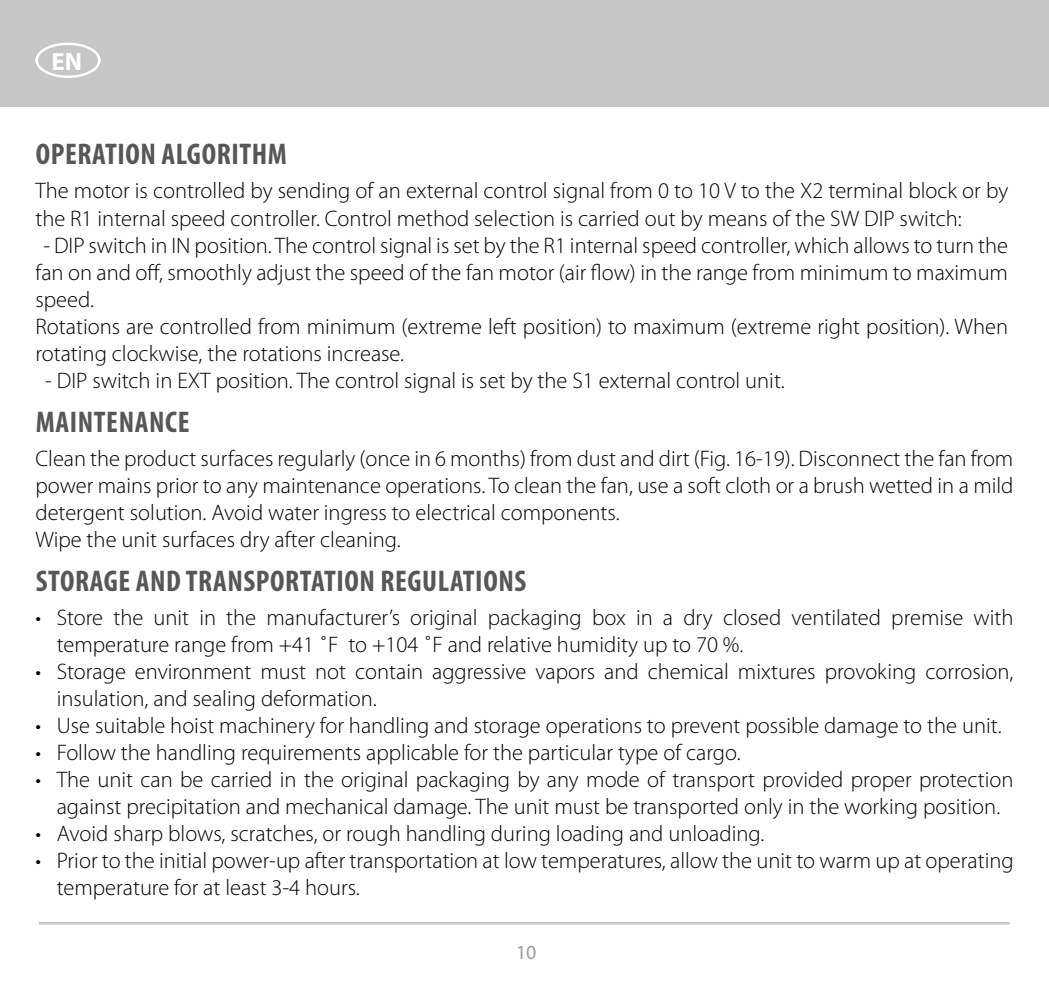
<style>
.page{position:relative;width:1049px;height:993px;background:#fff}
.page>*{position:absolute;margin:0;border:0;box-sizing:border-box;transform-origin:0 0}
.t1{font:700 condensed 30px "Myriad Pro";letter-spacing:.02em;color:#575756}
.t2{font:700 25px "Myriad Pro";color:#fff}
.t3{font:300 22.5px/27px "Myriad Pro";color:#000}
.t4{font:20px "Myriad Pro";color:#9d9d9c}
</style>
<div class="page">
<div style="left:0;top:0;width:1049px;height:106px;background:#c6c6c6"></div>
<hr style="left:39px;top:921px;width:971px;height:3px;background:#c6c6c6">
<div style="left:35px;top:43px;width:66px;height:35px;border:2px solid #fff;border-radius:50%"></div>
<p class="t2" style="left:51px;top:45px;width:32px">EN</p>
<h1 class="t1" style="left:36px;top:135px;width:253px">OPERATION ALGORITHM</h1>
<p class="t3" style="left:35px;top:178px;width:974px">The motor is controlled by sending of an external control signal from 0 to 10 V to the X2 terminal block or by the R1 internal speed controller. Control method selection is carried out by means of the SW DIP switch:</p>
<p class="t3" style="left:35px;top:232px;width:974px;text-indent:8px">- DIP switch in IN position. The control signal is set by the R1 internal speed controller, which allows to turn the fan on and off, smoothly adjust the speed of the fan motor (air flow) in the range from minimum to maximum speed.<br>Rotations are controlled from minimum (extreme left position) to maximum (extreme right position). When rotating clockwise, the rotations increase.</p>
<p class="t3" style="left:45px;top:367px;width:741px">- DIP switch in EXT position. The control signal is set by the S1 external control unit.</p>
<h1 class="t1" style="left:36px;top:403px;width:155px">MAINTENANCE</h1>
<p class="t3" style="left:35px;top:445px;width:979px">Clean the product surfaces regularly (once in 6 months) from dust and dirt (Fig. 16-19). Disconnect the fan from power mains prior to any maintenance operations. To clean the fan, use a soft cloth or a brush wetted in a mild detergent solution. Avoid water ingress to electrical components.<br>Wipe the unit surfaces dry after cleaning.</p>
<h1 class="t1" style="left:36px;top:562px;width:492px">STORAGE AND TRANSPORTATION REGULATIONS</h1>
<p class="t3" style="left:57px;top:604px;width:958px;text-indent:-21px">• Store the unit in the manufacturer’s original packaging box in a dry closed ventilated premise with temperature range from +41 ˚F to +104 ˚F and relative humidity up to 70 %.</p>
<p class="t3" style="left:57px;top:658px;width:958px;text-indent:-21px">• Storage environment must not contain aggressive vapors and chemical mixtures provoking corrosion, insulation, and sealing deformation.</p>
<p class="t3" style="left:35px;top:712px;width:968px">• Use suitable hoist machinery for handling and storage operations to prevent possible damage to the unit.</p>
<p class="t3" style="left:35px;top:739px;width:707px">• Follow the handling requirements applicable for the particular type of cargo.</p>
<p class="t3" style="left:35px;top:766px;width:979px;text-align:center">• The unit can be carried in the original packaging by any mode of transport provided proper protection against precipitation and mechanical damage. The unit must be transported only in the working position.</p>
<p class="t3" style="left:35px;top:820px;width:730px">• Avoid sharp blows, scratches, or rough handling during loading and unloading.</p>
<p class="t3" style="left:57px;top:847px;width:958px;text-indent:-21px">• Prior to the initial power-up after transportation at low temperatures, allow the unit to warm up at operating temperature for at least 3-4 hours.</p>
<p class="t4" style="left:516px;top:939px;width:22px">10</p>
</div>
